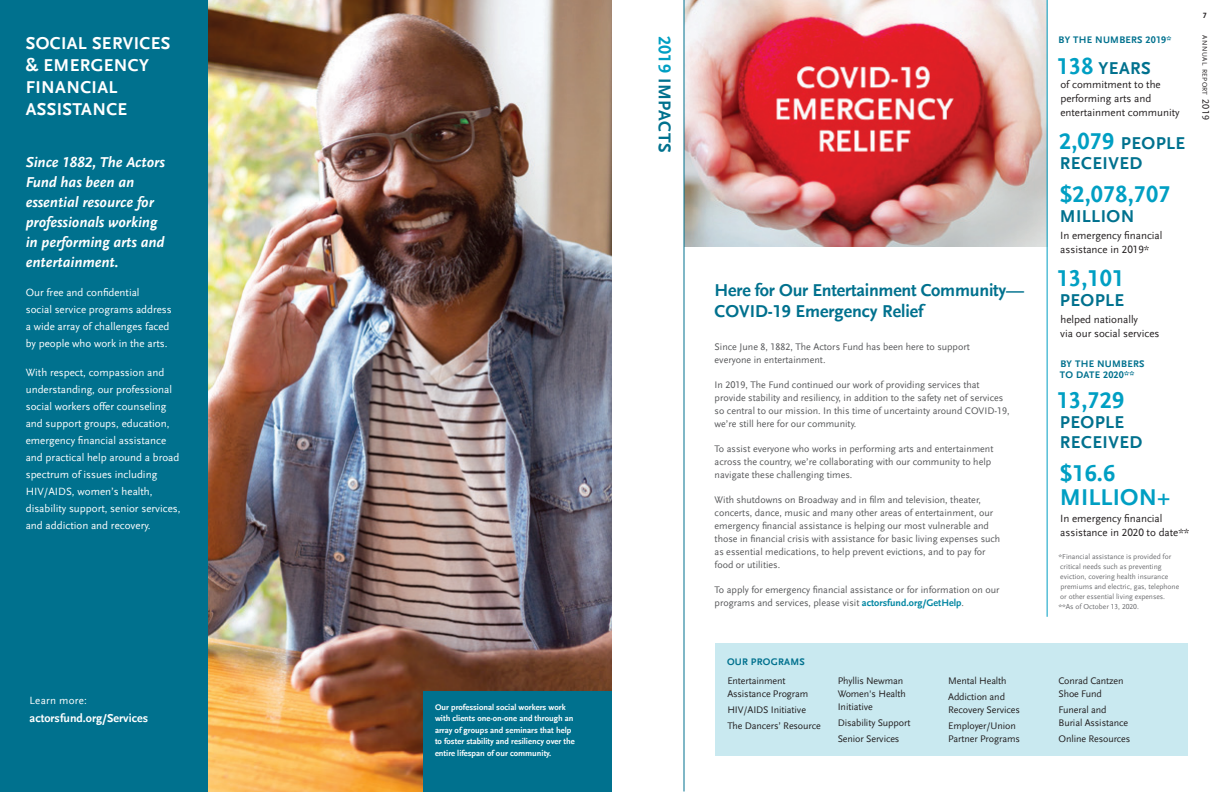
<style>
.page{position:relative;width:1224px;height:792px;background:#fff}
.page>*{position:absolute;margin:0;border:0;box-sizing:border-box;transform-origin:0 0}
.t1{font:700 24px/24px "Scala Sans LF";letter-spacing:.01em;color:#009fc3}
.t2{font:700 18px/20px "Scala Sans LF";letter-spacing:.02em;color:#00718e}
.t3{font:700 18px/21px "Scala Sans LF";letter-spacing:-.01em;color:#00718e}
.t4{font:700 18px/22px "Scala Sans LF";letter-spacing:.02em;color:#fff}
.t5{font:italic 700 15px/20px "Scala Sans LF";color:#fff}
.t6{font:700 12px "Scala Sans LF";color:#fff}
.t7{font:11px/17px "Scala Sans LF";color:#fff}
.t8{font:11px/14px "Scala Sans LF";color:#231f20}
.t9{font:11px "Scala Sans LF";letter-spacing:.02em;color:#fff}
.t10{font:10px/13px "Scala Sans LF";color:#57585a}
.t11{font:10px/13px "Scala Sans LF";letter-spacing:-.01em;color:#231f20}
.t12{font:700 10px/11px "Scala Sans LF";letter-spacing:.025em;color:#00718e}
.t13{font:700 8.5px/11.5px "Scala Sans LF";color:#fff}
.t14{font:700 8px "Scala Sans LF";color:#231f20}
.t15{font:7.5px/10px "Scala Sans LF";color:#6c6d70}
.t16{font:7px "Scala Sans LF";letter-spacing:.07em;color:#231f20}
.s1{color:#009fc3}
.s2{font-weight:700;color:#0086a2}
.s3{font-size:24px;color:#009fc3}
.s4{font-size:10px}
</style>
<div class="page">
<img style="left:208px;top:0;width:404px;height:792px">
<div style="left:715px;top:643px;width:473px;height:113px;background:#c9e9f0"></div>
<div style="left:0;top:0;width:208px;height:792px;background:#00718e"></div>
<img style="left:685px;top:0;width:362px;height:247px">
<div style="left:423px;top:691px;width:189px;height:101px;background:#00718e"></div>
<hr style="left:684px;top:0;width:1px;height:792px;background:#00718e">
<hr style="left:1047px;top:0;width:1px;height:617px;background:#009fc3">
<h2 class="t4" style="left:26px;top:33px;width:146px">SOCIAL SERVICES &amp; EMERGENCY<br>FINANCIAL<br>ASSISTANCE</h2>
<h2 class="t2" style="left:674px;top:36px;width:118px;rotate:90deg"><span class="s1">2019</span> IMPACTS</h2>
<h3 class="t5" style="left:26px;top:152px;width:141px">Since 1882, The Actors<br>Fund has been an essential resource for professionals working in performing arts and entertainment.</h3>
<p class="t7" style="left:26px;top:284px;width:148px">Our free and confidential<br>social service programs address a wide array of challenges faced by people who work in the arts.</p>
<p class="t7" style="left:26px;top:364px;width:156px">With respect, compassion and understanding, our professional social workers offer counseling and support groups, education, emergency financial assistance and practical help around a broad spectrum of issues including<br>HIV/AIDS, women’s health, disability support, senior services, and addiction and recovery.</p>
<p class="t9" style="left:30px;top:695px;width:59px">Learn more:</p>
<p class="t6" style="left:30px;top:711px;width:120px">actorsfund.org/Services</p>
<p class="t13" style="left:435px;top:701px;width:141px">Our professional social workers work with clients one-on-one and through an array of groups and seminars that help to foster stability and resiliency over the entire lifespan of our community.</p>
<h2 class="t3" style="left:715px;top:280px;width:311px">Here for Our Entertainment Community—<br>COVID-19 Emergency Relief</h2>
<p class="t10" style="left:715px;top:340px;width:257px">Since June 8, 1882, The Actors Fund has been here to support everyone in entertainment.</p>
<p class="t10" style="left:715px;top:378px;width:297px">In 2019, The Fund continued our work of providing services that provide stability and resiliency, in addition to the safety net of services so central to our mission. In this time of uncertainty around COVID-19, we’re still here for our community.</p>
<p class="t10" style="left:715px;top:442px;width:280px">To assist everyone who works in performing arts and entertainment across the country, we’re collaborating with our community to help navigate these challenging times.</p>
<p class="t10" style="left:715px;top:493px;width:287px">With shutdowns on Broadway and in film and television, theater, concerts, dance, music and many other areas of entertainment, our emergency financial assistance is helping our most vulnerable and those in financial crisis with assistance for basic living expenses such as essential medications, to help prevent evictions, and to pay for food or utilities.</p>
<p class="t10" style="left:715px;top:583px;width:287px">To apply for emergency financial assistance or for information on our programs and services, please visit <span class="s2">actorsfund.org/GetHelp</span>.</p>
<p class="t12" style="left:727px;top:656px;width:79px">OUR PROGRAMS</p>
<p class="t11" style="left:727px;top:675px;width:82px">Entertainment<br>Assistance Program</p>
<p class="t11" style="left:727px;top:702px;width:95px;line-height:16px">HIV/AIDS Initiative<br>The Dancers’ Resource</p>
<p class="t11" style="left:838px;top:675px;width:70px">Phyllis Newman<br>Women's Health<br>Initiative</p>
<p class="t11" style="left:838px;top:715px;width:74px;line-height:16px">Disability Support<br>Senior Services</p>
<p class="t11" style="left:948px;top:673px;width:60px;line-height:16px">Mental Health<br>Addiction and</p>
<p class="t11" style="left:948px;top:702px;width:73px;line-height:16px">Recovery Services<br>Employer/Union</p>
<p class="t11" style="left:948px;top:733px;width:73px">Partner Programs</p>
<p class="t12" style="left:1059px;top:35px;width:114px">BY THE NUMBERS 2019*</p>
<h2 class="t2" style="left:1057px;top:58px;width:95px"><span class="s3">138</span> YEARS</h2>
<p class="t8" style="left:1060px;top:78px;width:121px">of commitment to the performing arts and entertainment community</p>
<h2 class="t2" style="left:1059px;top:133px;width:128px"><span class="s3">2,079</span> PEOPLE<br>RECEIVED</h2>
<h1 class="t1" style="left:1060px;top:182px;width:112px">$2,078,707</h1>
<h2 class="t2" style="left:1060px;top:206px;width:76px">MILLION</h2>
<p class="t8" style="left:1060px;top:229px;width:104px">In emergency financial assistance in 2019*</p>
<h1 class="t1" style="left:1057px;top:266px;width:69px">13,101</h1>
<h2 class="t2" style="left:1060px;top:290px;width:66px">PEOPLE</h2>
<p class="t8" style="left:1060px;top:313px;width:101px">helped nationally<br>via our social services</p>
<p class="t12" style="left:1060px;top:358px;width:86px">BY THE NUMBERS<br>TO DATE 2020**</p>
<h1 class="t1" style="left:1057px;top:388px;width:69px">13,729</h1>
<h2 class="t2" style="left:1060px;top:412px;width:84px">PEOPLE<br>RECEIVED</h2>
<h1 class="t1" style="left:1060px;top:461px;width:112px">$16.6<br>MILLION+</h1>
<p class="t8" style="left:1060px;top:512px;width:131px">In emergency financial assistance in 2020 to date**</p>
<p class="t15" style="left:1058px;top:552px;width:122px">*Financial assistance is provided for critical needs such as preventing eviction, covering health insurance premiums and electric, gas, telephone or other essential living expenses. **As of October 13, 2020.</p>
<p class="t14" style="left:1203px;top:11px;width:5px">7</p>
<p class="t16" style="left:1209px;top:35px;width:86px;rotate:90deg">annual report <span class="s4">2019</span></p>
<p class="t11" style="left:1059px;top:675px;width:67px">Conrad Cantzen<br>Shoe Fund</p>
<p class="t11" style="left:1059px;top:704px;width:71px">Funeral and<br>Burial Assistance</p>
<p class="t11" style="left:1059px;top:733px;width:73px">Online Resources</p>
</div>
